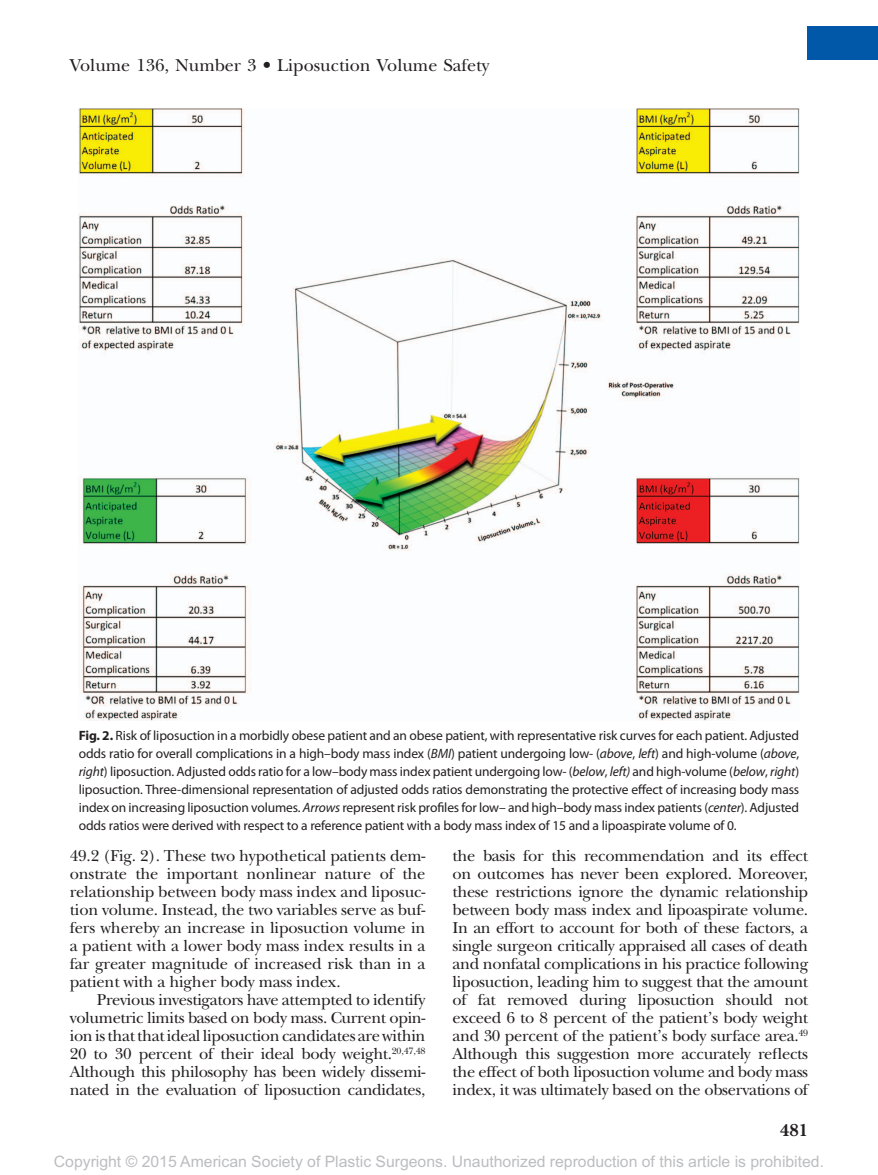
<style>
.page{position:relative;width:878px;height:1175px;background:#fff}
.page>*{position:absolute;margin:0;border:0;box-sizing:border-box;transform-origin:0 0}
.t1{font:18px "New Baskerville";color:#231f20}
.t2{font:700 18px "New Baskerville";color:#231f20}
.t3{font:16.5px/18px "New Baskerville";letter-spacing:-.02em;color:#231f20;text-align:justify}
.t4{font:15.75px "Arial MT Std";color:#bcbdc0}
.t5{font:13.5px/18px "Myriad Pro";letter-spacing:-.01em;color:#231f20;text-align:justify}
.s1{font-weight:700}
.s2{font-style:italic}
</style>
<div class="page">
<div style="left:807px;top:26px;width:71px;height:33px;background:#0157a8"></div>
<img style="left:79px;top:108px;width:720px;height:612px">
<p class="t1" style="left:70px;top:54px;width:421px">Volume 136, Number 3 • Liposuction Volume Safety</p>
<p class="t5" style="left:79px;top:726px;width:722px"><span class="s1">Fig. 2.</span> Risk of liposuction in a morbidly obese patient and an obese patient, with representative risk curves for each patient. Adjusted odds ratio for overall complications in a high–body mass index (<span class="s2">BMI</span>) patient undergoing low- (<span class="s2">above</span>, <span class="s2">left</span>) and high-volume (<span class="s2">above</span>, <span class="s2">right</span>) liposuction. Adjusted odds ratio for a low–body mass index patient undergoing low- (<span class="s2">below</span>, <span class="s2">left)</span> and high-volume (<span class="s2">below</span>, <span class="s2">right</span>) liposuction. Three-dimensional representation of adjusted odds ratios demonstrating the protective effect of increasing body mass index on increasing liposuction volumes. <span class="s2">Arrows</span> represent risk profiles for low– and high–body mass index patients (<span class="s2">center</span>). Adjusted odds ratios were derived with respect to a reference patient with a body mass index of 15 and a lipoaspirate volume of 0.</p>
<p class="t3" style="left:70px;top:847px;width:357px">49.2 (Fig. 2). These two hypothetical patients dem&shy;onstrate the important nonlinear nature of the relationship between body mass index and liposuc&shy;tion volume. Instead, the two variables serve as buf&shy;fers whereby an increase in liposuction volume in a patient with a lower body mass index results in a far greater magnitude of increased risk than in a patient with a higher body mass index.</p>
<p class="t3" style="left:70px;top:991px;width:357px;text-indent:27px">Previous investigators have attempted to identify volumetric limits based on body mass. Current opin&shy;ion is that that ideal liposuction candidates are within 20 to 30 percent of their ideal body weight.<sup>20,47,48<br></sup>Although this philosophy has been widely dissemi&shy;nated in the evaluation of liposuction candidates,</p>
<p class="t3" style="left:452px;top:847px;width:357px">the basis for this recommendation and its effect on outcomes has never been explored. Moreover, these restrictions ignore the dynamic relationship between body mass index and lipoaspirate volume.<br>In an effort to account for both of these factors, a single surgeon critically appraised all cases of death and nonfatal complications in his practice following liposuction, leading him to suggest that the amount of fat removed during liposuction should not exceed 6 to 8 percent of the patient’s body weight and 30 percent of the patient’s body surface area.<sup>49<br></sup>Although this suggestion more accurately reflects the effect of both liposuction volume and body mass index, it was ultimately based on the observations of</p>
<p class="t2" style="left:780px;top:1119px;width:30px">481</p>
<p class="t4" style="left:54px;top:1152px;width:771px">Copyright © 2015 American Society of Plastic Surgeons. Unauthorized reproduction of this article is prohibited.</p>
</div>
